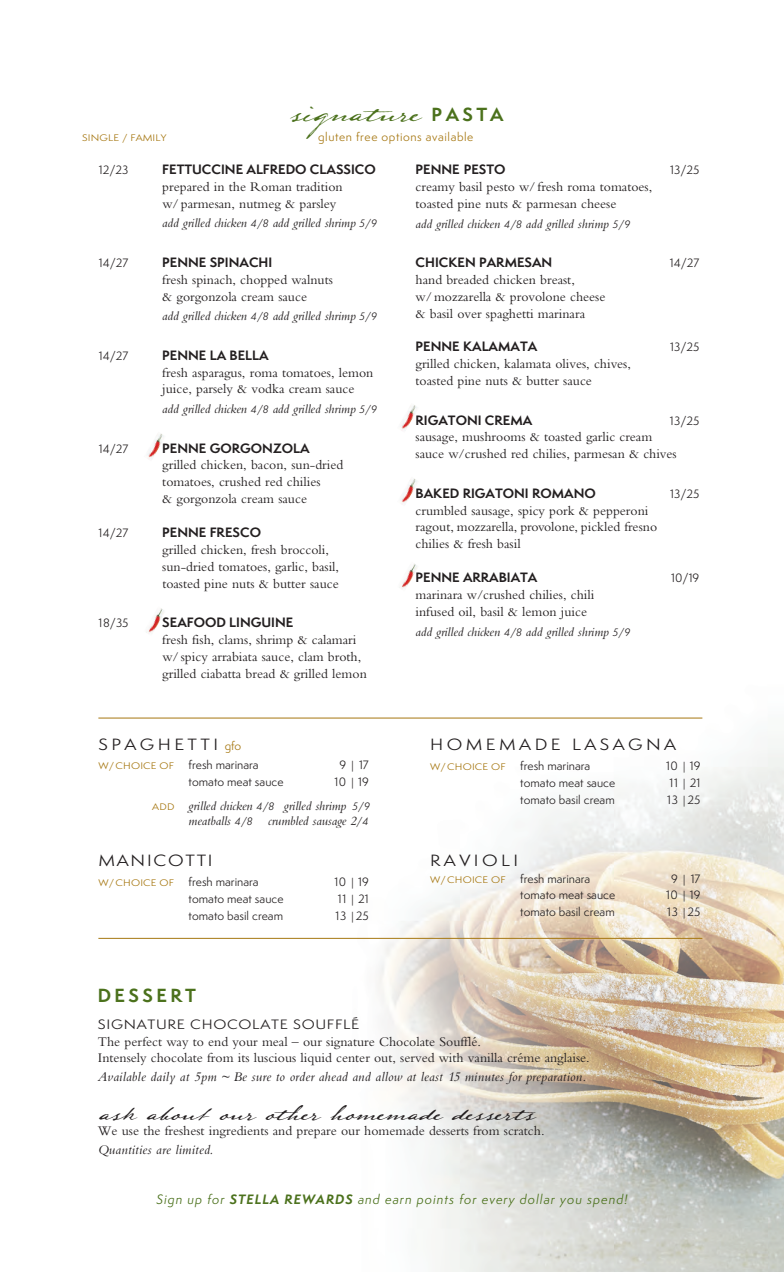
<style>
.page{position:relative;width:784px;height:1272px;background:#fff}
.page>*{position:absolute;margin:0;border:0;box-sizing:border-box;transform-origin:0 0}
.t1{font:25px "Lamar Pen";color:#4b711c}
.t2{font:20px "Lamar Pen";color:#231f20}
.t3{font:700 17.5px "Semplicita Pro";letter-spacing:.2em;color:#4b711c}
.t4{font:15px "Semplicita Pro";letter-spacing:.2em;color:#231f20;scale:1.15 1}
.t5{font:15px "Semplicita Pro";letter-spacing:.1em;color:#231f20;scale:1.15 1}
.t6{font:13.75px/16.9px "Bembo";color:#231f20}
.t7{font:italic 13.75px "Bembo";letter-spacing:.015em;color:#231f20}
.t8{font:italic 13.12px "Bembo";letter-spacing:-.005em;color:#231f20}
.t9{font:700 12.5px "Semplicita Pro";color:#231f20}
.t10{font:italic 12.5px "Semplicita Pro";letter-spacing:.075em;color:#4b711c}
.t11{font:12.5px "Semplicita Pro";letter-spacing:.05em;color:#231f20;scale:1.15 1}
.t12{font:11.25px "Semplicita Pro";color:#231f20}
.t13{font:11.25px "Semplicita Pro";letter-spacing:.05em;color:#a67711}
.t14{font:8.75px "Semplicita Pro";letter-spacing:.015em;color:#a67711;scale:1.15 1}
.s1{font-family:"Semplicita Pro";font-weight:700;font-size:17.5px}
.s2{font-family:"Semplicita Pro";font-size:10px}
.s3{font-size:11.25px;color:#a67711}
.s4{font-size:10px}
.s5{font-family:"Semplicita Pro";font-style:normal;font-size:8.75px;color:#a67711}
.s6{font-weight:700}
</style>
<div class="page">
<img style="left:98px;top:717px;width:685px;height:554px">
<hr style="left:98px;top:717px;width:603px;height:1px;background:#a67711">
<hr style="left:98px;top:938px;width:603px;height:1px;background:#a67711">
<img style="left:147px;top:434px;width:17px;height:25px">
<img style="left:146px;top:608px;width:18px;height:26px">
<img style="left:400px;top:405px;width:17px;height:26px">
<img style="left:400px;top:478px;width:17px;height:26px">
<img style="left:399px;top:563px;width:18px;height:26px">
<p class="t1" style="left:288px;top:96px;width:217px">signature <span class="s1">P A S T A</span></p>
<p class="t14" style="left:82px;top:132px;width:75px">SINGLE / FAMILY</p>
<p class="t13" style="left:318px;top:129px;width:157px">gluten free options available</p>
<p class="t12" style="left:99px;top:162px;width:31px">12/23</p>
<p class="t9" style="left:162px;top:160px;width:215px">FETTUCCINE ALFREDO CLASSICO</p>
<p class="t6" style="left:162px;top:178px;width:182px">prepared in the Roman tradition</p>
<p class="t6" style="left:162px;top:195px;width:175px">w/ parmesan, nutmeg &amp; parsley</p>
<p class="t8" style="left:162px;top:216px;width:216px">add grilled chicken <span class="s2">4/8</span> add grilled shrimp <span class="s2">5/9</span></p>
<p class="t12" style="left:99px;top:255px;width:31px">14/27</p>
<p class="t9" style="left:162px;top:253px;width:111px">PENNE SPINACHI</p>
<p class="t6" style="left:162px;top:271px;width:172px">fresh spinach, chopped walnuts</p>
<p class="t6" style="left:162px;top:287px;width:146px">&amp; gorgonzola cream sauce</p>
<p class="t8" style="left:162px;top:308px;width:216px">add grilled chicken <span class="s2">4/8</span> add grilled shrimp <span class="s2">5/9</span></p>
<p class="t12" style="left:99px;top:347px;width:31px">14/27</p>
<p class="t9" style="left:162px;top:345px;width:108px">PENNE LA BELLA</p>
<p class="t6" style="left:162px;top:363px;width:212px">fresh asparagus, roma tomatoes, lemon</p>
<p class="t6" style="left:162px;top:380px;width:193px">juice, parsely &amp; vodka cream sauce</p>
<p class="t8" style="left:162px;top:401px;width:216px">add grilled chicken <span class="s2">4/8</span> add grilled shrimp <span class="s2">5/9</span></p>
<p class="t12" style="left:99px;top:440px;width:31px">14/27</p>
<p class="t9" style="left:162px;top:438px;width:149px">PENNE GORGONZOLA</p>
<p class="t6" style="left:162px;top:456px;width:182px">grilled chicken, bacon, sun-dried tomatoes, crushed red chilies<br>&amp; gorgonzola cream sauce</p>
<p class="t12" style="left:98px;top:525px;width:32px">14/27</p>
<p class="t9" style="left:162px;top:523px;width:100px">PENNE FRESCO</p>
<p class="t6" style="left:162px;top:541px;width:178px">grilled chicken, fresh broccoli, sun-dried tomatoes, garlic, basil, toasted pine nuts &amp; butter sauce</p>
<p class="t12" style="left:99px;top:615px;width:31px">18/35</p>
<p class="t9" style="left:162px;top:613px;width:132px">SEAFOOD LINGUINE</p>
<p class="t6" style="left:162px;top:631px;width:206px">fresh fish, clams, shrimp &amp; calamari w/ spicy arrabiata sauce, clam broth, grilled ciabatta bread &amp; grilled lemon</p>
<p class="t4" style="left:98px;top:733px;width:126px">SPAGHETTI <span class="s3">gfo</span></p>
<p class="t14" style="left:98px;top:759px;width:67px">W/CHOICE OF</p>
<p class="t12" style="left:188px;top:757px;width:72px">fresh marinara</p>
<p class="t12" style="left:339px;top:757px;width:31px">9 <span class="s4">|</span> 17</p>
<p class="t12" style="left:188px;top:774px;width:96px">tomato meat sauce</p>
<p class="t12" style="left:334px;top:774px;width:36px">10 <span class="s4">|</span> 19</p>
<p class="t8" style="left:152px;top:798px;width:219px"><span class="s5">ADD</span> grilled chicken <span class="s2">4/8</span> grilled shrimp <span class="s2">5/9</span></p>
<p class="t8" style="left:188px;top:813px;width:181px">meatballs <span class="s2">4/8</span> crumbled sausage 2<span class="s2">/4</span></p>
<p class="t5" style="left:98px;top:850px;width:101px">MANICOTTI</p>
<p class="t14" style="left:98px;top:876px;width:67px">W/CHOICE OF</p>
<p class="t12" style="left:188px;top:873px;width:72px">fresh marinara</p>
<p class="t12" style="left:334px;top:873px;width:36px">10 <span class="s4">|</span> 19</p>
<p class="t12" style="left:188px;top:890px;width:96px">tomato meat sauce</p>
<p class="t12" style="left:337px;top:890px;width:32px">11 <span class="s4">|</span> 21</p>
<p class="t12" style="left:188px;top:907px;width:96px">tomato basil cream</p>
<p class="t12" style="left:335px;top:907px;width:35px">13 <span class="s4">|</span>25</p>
<p class="t9" style="left:415px;top:160px;width:91px">PENNE PESTO</p>
<p class="t12" style="left:669px;top:162px;width:31px">13/25</p>
<p class="t6" style="left:415px;top:178px;width:238px">creamy basil pesto w/ fresh roma tomatoes, toasted pine nuts &amp; parmesan cheese</p>
<p class="t8" style="left:415px;top:216px;width:216px">add grilled chicken <span class="s2">4/8</span> add grilled shrimp <span class="s2">5/9</span></p>
<p class="t9" style="left:415px;top:253px;width:138px">CHICKEN PARMESAN</p>
<p class="t12" style="left:669px;top:255px;width:31px">14/27</p>
<p class="t6" style="left:415px;top:271px;width:161px">hand breaded chicken breast,</p>
<p class="t6" style="left:415px;top:288px;width:191px">w/mozzarella &amp; provolone cheese &amp; basil over spaghetti marinara</p>
<p class="t9" style="left:415px;top:337px;width:123px">PENNE KALAMATA</p>
<p class="t12" style="left:669px;top:339px;width:31px">13/25</p>
<p class="t6" style="left:415px;top:355px;width:217px">grilled chicken, kalamata olives, chives, toasted pine nuts &amp; butter sauce</p>
<p class="t9" style="left:415px;top:410px;width:118px">RIGATONI CREMA</p>
<p class="t12" style="left:669px;top:412px;width:31px">13/25</p>
<p class="t6" style="left:415px;top:428px;width:262px">sausage, mushrooms &amp; toasted garlic cream sauce w/crushed red chilies, parmesan &amp; chives</p>
<p class="t9" style="left:415px;top:483px;width:182px">BAKED RIGATONI ROMANO</p>
<p class="t12" style="left:669px;top:485px;width:31px">13/25</p>
<p class="t6" style="left:415px;top:501px;width:234px">crumbled sausage, spicy pork &amp; pepperoni</p>
<p class="t6" style="left:415px;top:518px;width:243px">ragout, mozzarella, provolone, pickled fresno</p>
<p class="t6" style="left:415px;top:535px;width:107px">chilies &amp; fresh basil</p>
<p class="t9" style="left:415px;top:568px;width:123px">PENNE ARRABIATA</p>
<p class="t12" style="left:670px;top:570px;width:30px">10/19</p>
<p class="t6" style="left:415px;top:586px;width:180px">marinara w/ crushed chilies, chili infused oil, basil &amp; lemon juice</p>
<p class="t8" style="left:415px;top:623px;width:216px">add grilled chicken <span class="s2">4/8</span> add grilled shrimp <span class="s2">5/9</span></p>
<p class="t4" style="left:430px;top:734px;width:215px">HOMEMADE LASAGNA</p>
<p class="t14" style="left:430px;top:760px;width:67px">W/CHOICE OF</p>
<p class="t12" style="left:520px;top:757px;width:72px">fresh marinara</p>
<p class="t12" style="left:665px;top:757px;width:36px">10 <span class="s4">|</span> 19</p>
<p class="t12" style="left:520px;top:774px;width:96px">tomato meat sauce</p>
<p class="t12" style="left:669px;top:774px;width:32px">11 <span class="s4">|</span> 21</p>
<p class="t12" style="left:520px;top:791px;width:96px">tomato basil cream</p>
<p class="t12" style="left:666px;top:791px;width:35px">13 <span class="s4">|</span>25</p>
<p class="t4" style="left:430px;top:849px;width:78px">RAVIOLI</p>
<p class="t14" style="left:430px;top:873px;width:67px">W/CHOICE OF</p>
<p class="t12" style="left:520px;top:870px;width:72px">fresh marinara</p>
<p class="t12" style="left:670px;top:870px;width:31px">9 <span class="s4">|</span> 17</p>
<p class="t12" style="left:520px;top:887px;width:96px">tomato meat sauce</p>
<p class="t12" style="left:665px;top:887px;width:36px">10 <span class="s4">|</span> 19</p>
<p class="t12" style="left:520px;top:904px;width:96px">tomato basil cream</p>
<p class="t12" style="left:666px;top:904px;width:35px">13 <span class="s4">|</span>25</p>
<p class="t3" style="left:98px;top:982px;width:99px">DESSERT</p>
<p class="t11" style="left:98px;top:1015px;width:229px">SIGNATURE CHOCOLATE SOUFFLÉ</p>
<p class="t6" style="left:98px;top:1032px;width:493px;line-height:16.2px">The perfect way to end your meal – our signature Chocolate Soufflé.<br>Intensely chocolate from its luscious liquid center out, served with vanilla créme anglaise.</p>
<p class="t7" style="left:98px;top:1068px;width:490px">Available daily at 5pm ~ Be sure to order ahead and allow at least 15 minutes for preparation.</p>
<p class="t2" style="left:98px;top:1100px;width:439px">ask about our other homemade desserts</p>
<p class="t6" style="left:98px;top:1122px;width:448px">We use the freshest ingredients and prepare our homemade desserts from scratch.</p>
<p class="t7" style="left:98px;top:1141px;width:117px">Quantities are limited.</p>
<p class="t10" style="left:156px;top:1190px;width:472px">Sign up for <span class="s6">STELLA REWARDS</span> and earn points for every dollar you spend!</p>
</div>
